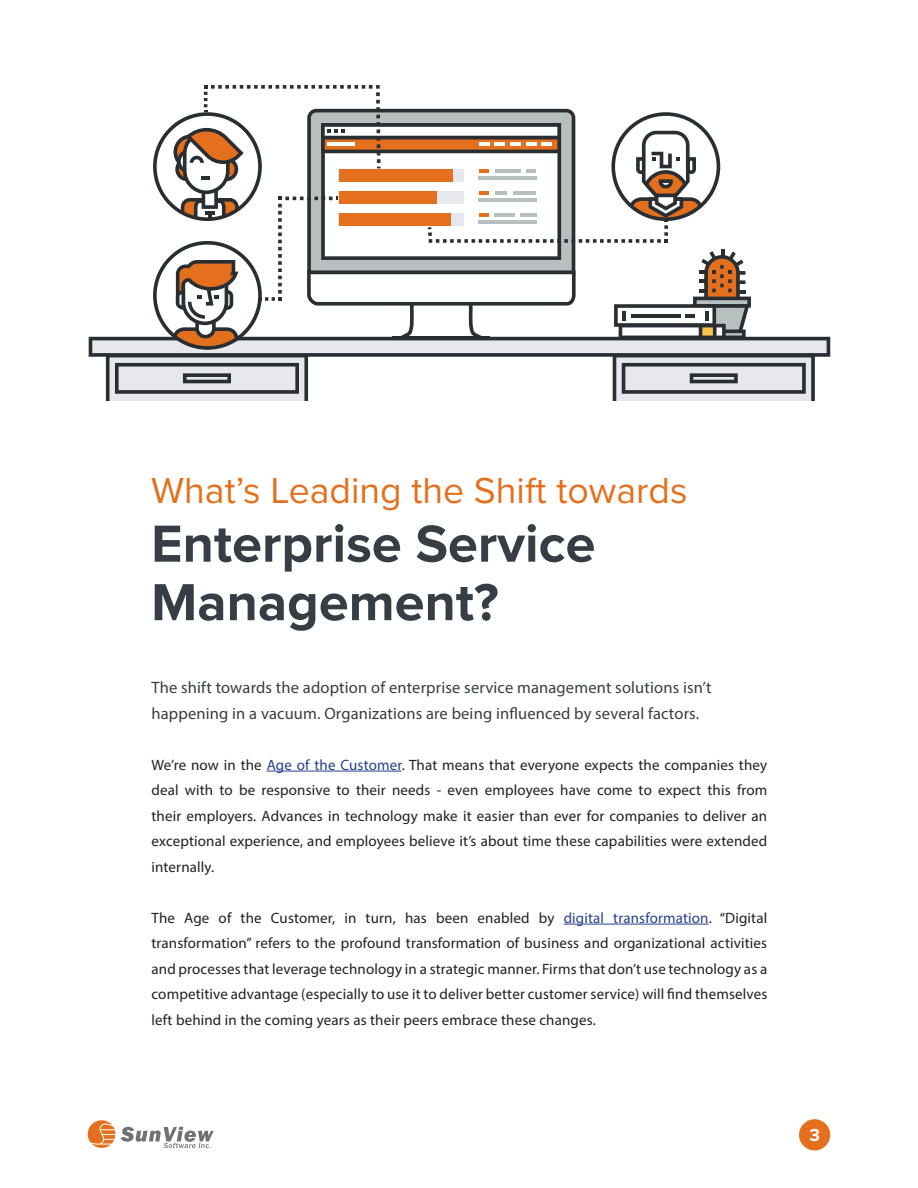
<style>
.page{position:relative;width:918px;height:1188px;background:#fff}
.page>*{position:absolute;margin:0;border:0;box-sizing:border-box;transform-origin:0 0}
.t1{font:700 54px "Proxima Nova";color:#363d45}
.t2{font:37.5px "Proxima Nova";color:#e4701e}
.t3{font:700 18px "Proxima Nova";color:#fff}
.t4{font:16.5px "Myriad Pro";letter-spacing:.01em;color:#373e44}
.t5{font:15px/25.5px "Myriad Pro";letter-spacing:.01em;color:#231f20;text-align:justify}
.s1{color:#253f8e}
</style>
<div class="page">
<svg style="left:121px;top:1127px;width:93px;height:21px"></svg>
<svg style="left:88px;top:1120px;width:27px;height:28px"></svg>
<div style="left:799px;top:1119px;width:31px;height:31px;background:#e4701e;border-radius:50%"></div>
<hr style="left:267px;top:771px;width:135px;height:1px;background:#253f8e">
<hr style="left:564px;top:924px;width:145px;height:1px;background:#253f8e">
<svg style="left:89px;top:85px;width:741px;height:316px"></svg>
<p class="t2" style="left:151px;top:463px;width:538px">What’s Leading the Shift towards</p>
<p class="t1" style="left:151px;top:503px;width:446px">Enterprise Service</p>
<p class="t1" style="left:151px;top:562px;width:349px">Management?</p>
<p class="t4" style="left:152px;top:677px;width:561px">The shift towards the adoption of enterprise service management solutions isn’t</p>
<p class="t4" style="left:152px;top:703px;width:549px">happening in a vacuum. Organizations are being influenced by several factors.</p>
<p class="t5" style="left:152px;top:752px;width:617px">We’re now in the <span class="s1">Age of the Customer</span>. That means that everyone expects the companies they deal with to be responsive to their needs - even employees have come to expect this from their employers. Advances in technology make it easier than ever for companies to deliver an exceptional experience, and employees believe it’s about time these capabilities were extended internally.</p>
<p class="t5" style="left:152px;top:905px;width:617px">The Age of the Customer, in turn, has been enabled by <span class="s1">digital transformation</span>. “Digital transformation” refers to the profound transformation of business and organizational activities and processes that leverage technology in a strategic manner. Firms that don’t use technology as a competitive advantage (especially to use it to deliver better customer service) will find themselves left behind in the coming years as their peers embrace these changes.</p>
<p class="t3" style="left:809px;top:1121px;width:12px">3</p>
</div>
